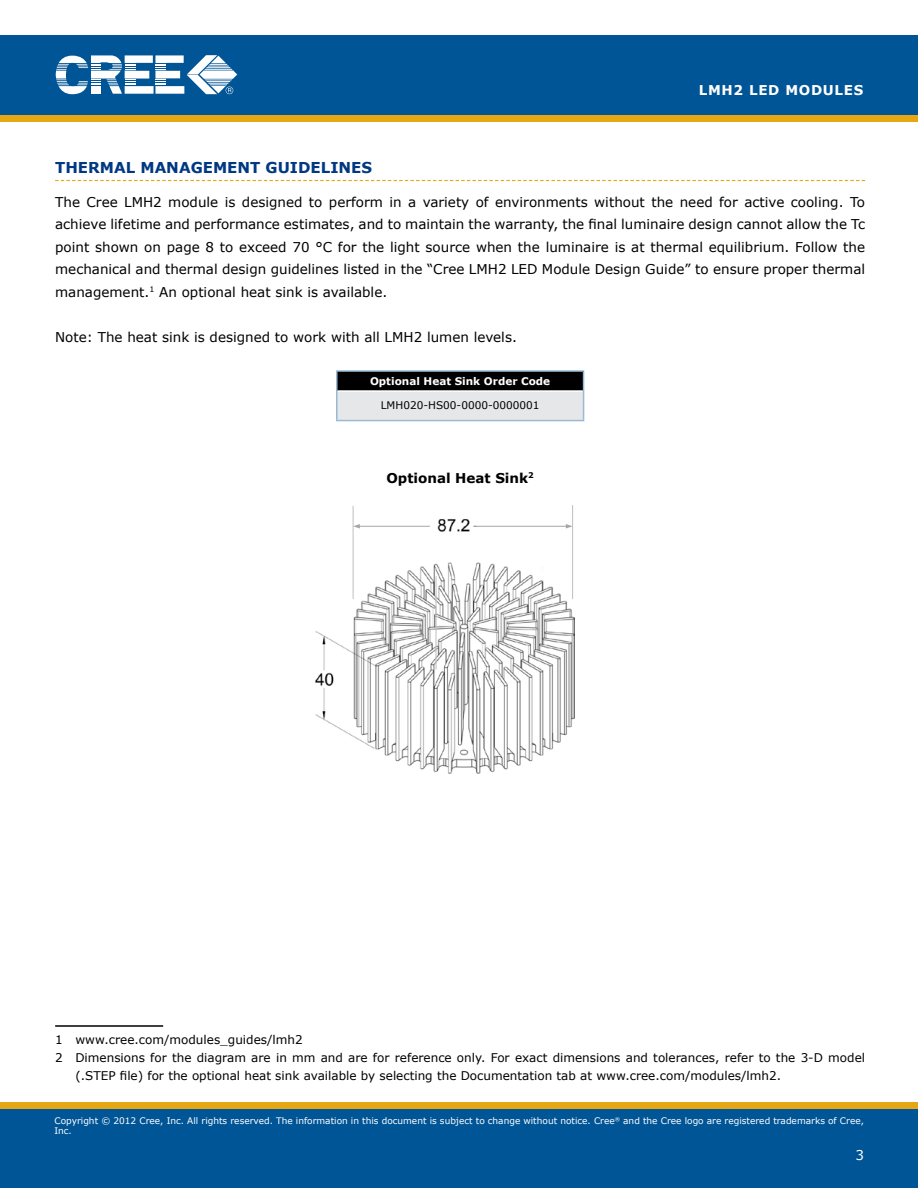
<style>
.page{position:relative;width:918px;height:1188px;background:#fff}
.page>*{position:absolute;margin:0;border:0;box-sizing:border-box;transform-origin:0 0}
.t1{font:700 15px "Verdana";color:#003882}
.t2{font:13.5px/22.5px "Verdana";color:#000;text-align:justify}
.t3{font:700 13.5px "Verdana";color:#000}
.t4{font:700 13.5px "Verdana";letter-spacing:.05em;color:#fff}
.t5{font:13.5px "Verdana";color:#fff}
.t6{font:12px "Verdana";color:#000}
.t7{font:700 10.5px "Verdana";color:#fff}
.t8{font:10.5px "Verdana";color:#000}
.t9{font:9px/10.8px "Verdana";color:#fff}
</style>
<div class="page">
<div style="left:0;top:115px;width:918px;height:7px;background:#e7a614"></div>
<div style="left:0;top:35px;width:918px;height:80px;background:#005596"></div>
<svg style="left:56px;top:55px;width:181px;height:39px"></svg>
<div style="left:0;top:1108px;width:918px;height:80px;background:#005596"></div>
<div style="left:0;top:1102px;width:918px;height:6px;background:#e7a614"></div>
<svg style="left:55px;top:180px;width:810px;height:1px"></svg>
<div style="left:337px;top:371px;width:247px;height:20px;background:#000"></div>
<div style="left:337px;top:391px;width:247px;height:30px;background:#e6e7e8"></div>
<hr style="left:336px;top:370px;width:248px;height:2px;background:#99bad7">
<svg style="left:336px;top:372px;width:2px;height:19px"></svg>
<hr style="left:338px;top:390px;width:245px;height:2px;background:#fff">
<hr style="left:336px;top:391px;width:2px;height:29px;background:#99bad7">
<svg style="left:583px;top:372px;width:1px;height:48px"></svg>
<hr style="left:336px;top:420px;width:248px;height:1px;background:#99bad7">
<hr style="left:55px;top:1025px;width:108px;height:2px;background:#000">
<img style="left:315px;top:506px;width:260px;height:267px">
<hr style="left:353px;top:506px;width:1px;height:93px;background:#bfbfbf">
<hr style="left:436px;top:577px;width:1px;height:92px;background:#bfbfbf">
<hr style="left:572px;top:505px;width:1px;height:94px;background:#bfbfbf">
<hr style="left:359px;top:526px;width:71px;height:1px;background:#a6a6a6">
<svg style="left:353px;top:524px;width:7px;height:5px"></svg>
<hr style="left:474px;top:526px;width:92px;height:1px;background:#a6a6a6">
<svg style="left:566px;top:524px;width:6px;height:5px"></svg>
<p class="t4" style="left:699px;top:82px;width:166px">LMH2 LED MODULES</p>
<p class="t1" style="left:55px;top:158px;width:319px">THERMAL MANAGEMENT GUIDELINES</p>
<p class="t2" style="left:55px;top:190px;width:812px">The Cree LMH2 module is designed to perform in a variety of environments without the need for active cooling. To achieve lifetime and performance estimates, and to maintain the warranty, the final luminaire design cannot allow the Tc point shown on page 8 to exceed 70 °C for the light source when the luminaire is at thermal equilibrium. Follow the mechanical and thermal design guidelines listed in the “Cree LMH2 LED Module Design Guide” to ensure proper thermal management.<sup>1</sup> An optional heat sink is available.</p>
<p class="t2" style="left:55px;top:325px;width:463px">Note: The heat sink is designed to work with all LMH2 lumen levels.</p>
<p class="t7" style="left:370px;top:375px;width:182px">OPTIONAL HEAT SINK ORDER CODE</p>
<p class="t8" style="left:381px;top:398px;width:160px">LMH020-HS00-0000-0000001</p>
<p class="t3" style="left:386px;top:469px;width:149px">OPTIONAL HEAT SINK<sup>2</sup></p>
<p class="t6" style="left:55px;top:1032px;width:249px">1 www.cree.com/modules_guides/lmh2</p>
<p class="t6" style="left:55px;top:1050px;width:811px">2 Dimensions for the diagram are in mm and are for reference only. For exact dimensions and tolerances, refer to the 3-D model</p>
<p class="t6" style="left:75px;top:1068px;width:707px">(.STEP file) for the optional heat sink available by selecting the Documentation tab at www.cree.com/modules/lmh2.</p>
<p class="t9" style="left:54px;top:1115px;width:811px">Copyright © 2012 Cree, Inc. All rights reserved. The information in this document is subject to change without notice. Cree<sup>®</sup> and the Cree logo are registered trademarks of Cree,<br>Inc.</p>
<p class="t5" style="left:855px;top:1146px;width:10px">3</p>
</div>
